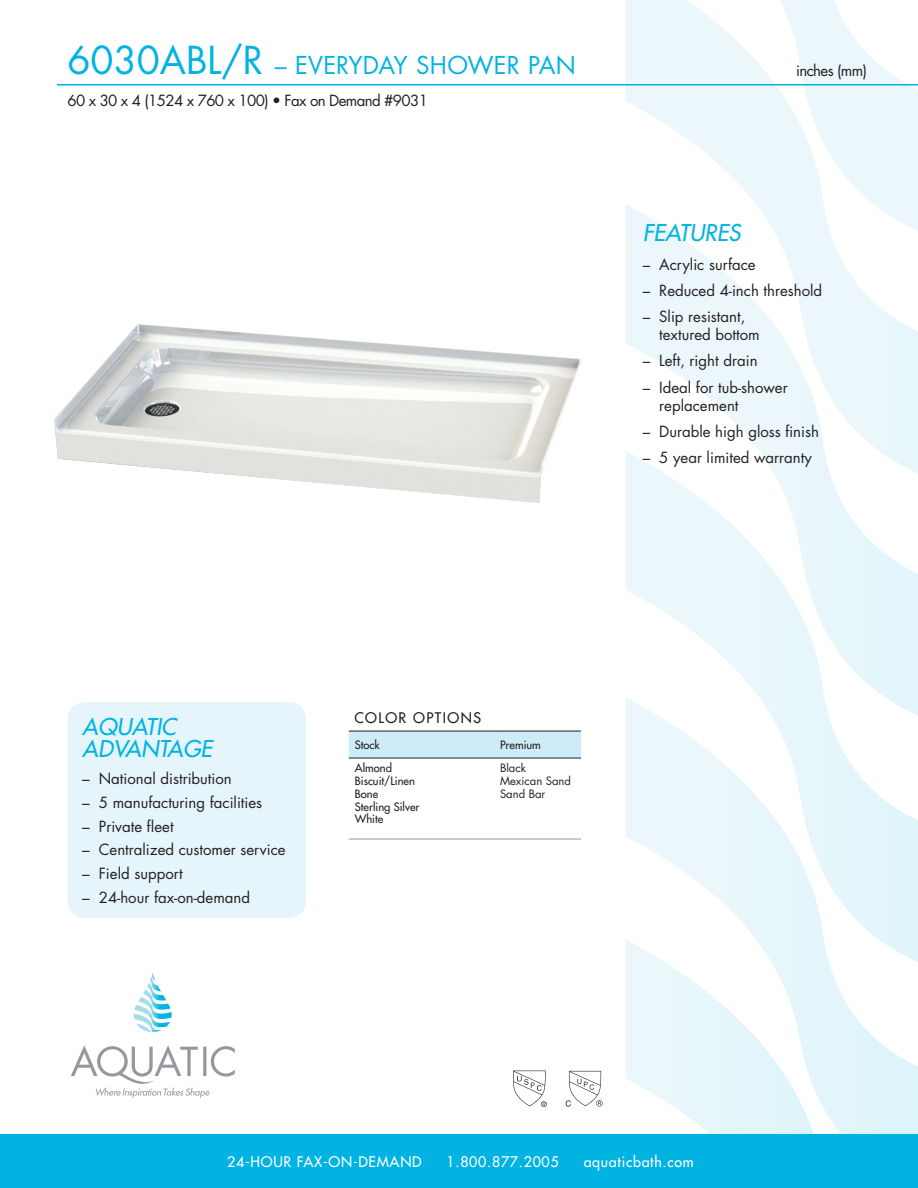
<style>
.page{position:relative;width:918px;height:1188px;background:#fff}
.page>*{position:absolute;margin:0;border:0;box-sizing:border-box;transform-origin:0 0}
.Tub_Name{font:24px "Futura";color:#00b3e3}
.FEATURES{font:italic 22.5px/22.5px "Futura";color:#00b3e3}
.features_copy{font:15px/18px "Futura";color:#231f20}
.Black_Model_Specs{font:15px "Futura";letter-spacing:-.04em;color:#231f20}
.t1{font:14.25px "Futura";letter-spacing:.05em;color:#fff}
.Table_head{font:14.25px "Futura";letter-spacing:.1em;color:#231f20}
.table_body{font:11.25px "Futura";color:#231f20}
.table_body-2{font:11.25px "Futura";color:#231f20}
.Table_head-2{font:11.25px "Futura";color:#231f20}
.column_head{font:11.25px "Futura";color:#231f20}
.s1{font-size:37.5px}
</style>
<div class="page">
<svg style="left:626px;top:0;width:146px;height:204px"></svg>
<svg style="left:626px;top:204px;width:292px;height:246px"></svg>
<svg style="left:626px;top:450px;width:292px;height:247px"></svg>
<svg style="left:626px;top:697px;width:292px;height:437px"></svg>
<svg style="left:626px;top:939px;width:203px;height:195px"></svg>
<svg style="left:772px;top:0;width:146px;height:238px"></svg>
<div style="left:0;top:1134px;width:918px;height:54px;background:#00b3e3"></div>
<svg style="left:133px;top:973px;width:39px;height:59px"></svg>
<svg style="left:71px;top:1045px;width:164px;height:53px"></svg>
<hr style="left:57px;top:84px;width:861px;height:2px;background:#00b3e3">
<svg style="left:513px;top:1071px;width:34px;height:36px"></svg>
<svg style="left:566px;top:1071px;width:37px;height:36px"></svg>
<div style="left:68px;top:702px;width:238px;height:216px;background:#e5f5fb;border-radius:18px"></div>
<img style="left:54px;top:324px;width:527px;height:179px">
<div style="left:349px;top:732px;width:232px;height:26px;background:#cdecf7"></div>
<hr style="left:349px;top:731px;width:151px;height:1px;background:#231f20">
<hr style="left:500px;top:731px;width:81px;height:1px;background:#231f20">
<hr style="left:349px;top:758px;width:151px;height:1px;background:#231f20">
<hr style="left:500px;top:758px;width:81px;height:1px;background:#231f20">
<hr style="left:349px;top:839px;width:151px;height:1px;background:#a19689">
<hr style="left:500px;top:839px;width:81px;height:1px;background:#a19689">
<p class="Tub_Name" style="left:68px;top:49px;width:510px"><span class="s1">6030ABL/R</span> – EVERYDAY SHOWER PAN</p>
<p class="Black_Model_Specs" style="left:68px;top:90px;width:362px">60 x 30 x 4 (1524 x 760 x 100) • Fax on Demand #9031</p>
<p class="Black_Model_Specs" style="left:796px;top:60px;width:72px">inches (mm)</p>
<p class="FEATURES" style="left:643px;top:222px;width:99px">FEATURES</p>
<p class="features_copy" style="left:643px;top:255px;width:114px">– Acrylic surface</p>
<p class="features_copy" style="left:643px;top:281px;width:181px">– Reduced 4-inch threshold</p>
<p class="features_copy" style="left:659px;top:308px;width:102px;text-indent:-16px">– Slip resistant, textured bottom</p>
<p class="features_copy" style="left:643px;top:352px;width:116px">– Left, right drain</p>
<p class="features_copy" style="left:659px;top:378px;width:130px;text-indent:-16px">– Ideal for tub-shower replacement</p>
<p class="features_copy" style="left:643px;top:422px;width:178px">– Durable high gloss finish</p>
<p class="features_copy" style="left:643px;top:448px;width:171px">– 5 year limited warranty</p>
<p class="FEATURES" style="left:82px;top:715px;width:131px">AQUATIC<br>ADVANTAGE</p>
<p class="features_copy" style="left:82px;top:769px;width:151px">– National distribution</p>
<p class="features_copy" style="left:82px;top:793px;width:181px">– 5 manufacturing facilities</p>
<p class="features_copy" style="left:82px;top:817px;width:93px">– Private fleet</p>
<p class="features_copy" style="left:82px;top:841px;width:205px">– Centralized customer service</p>
<p class="features_copy" style="left:82px;top:865px;width:102px">– Field support</p>
<p class="features_copy" style="left:82px;top:888px;width:169px">– 24-hour fax-on-demand</p>
<p class="Table_head" style="left:354px;top:708px;width:128px">COLOR OPTIONS</p>
<p class="column_head" style="left:355px;top:738px;width:26px">Stock</p>
<p class="Table_head-2" style="left:500px;top:738px;width:42px">Premium</p>
<p class="table_body" style="left:355px;top:761px;width:39px">Almond</p>
<p class="table_body" style="left:355px;top:774px;width:62px">Biscuit/Linen</p>
<p class="table_body" style="left:355px;top:786px;width:25px">Bone</p>
<p class="table_body" style="left:355px;top:799px;width:66px">Sterling Silver</p>
<p class="table_body" style="left:355px;top:812px;width:30px">White</p>
<p class="table_body-2" style="left:500px;top:760px;width:28px">Black</p>
<p class="table_body-2" style="left:500px;top:773px;width:72px">Mexican Sand</p>
<p class="table_body-2" style="left:500px;top:786px;width:47px">Sand Bar</p>
<p class="t1" style="left:227px;top:1153px;width:196px">24-HOUR FAX-ON-DEMAND</p>
<p class="t1" style="left:447px;top:1153px;width:114px">1.800.877.2005</p>
<p class="t1" style="left:584px;top:1153px;width:112px">aquaticbath.com</p>
</div>
